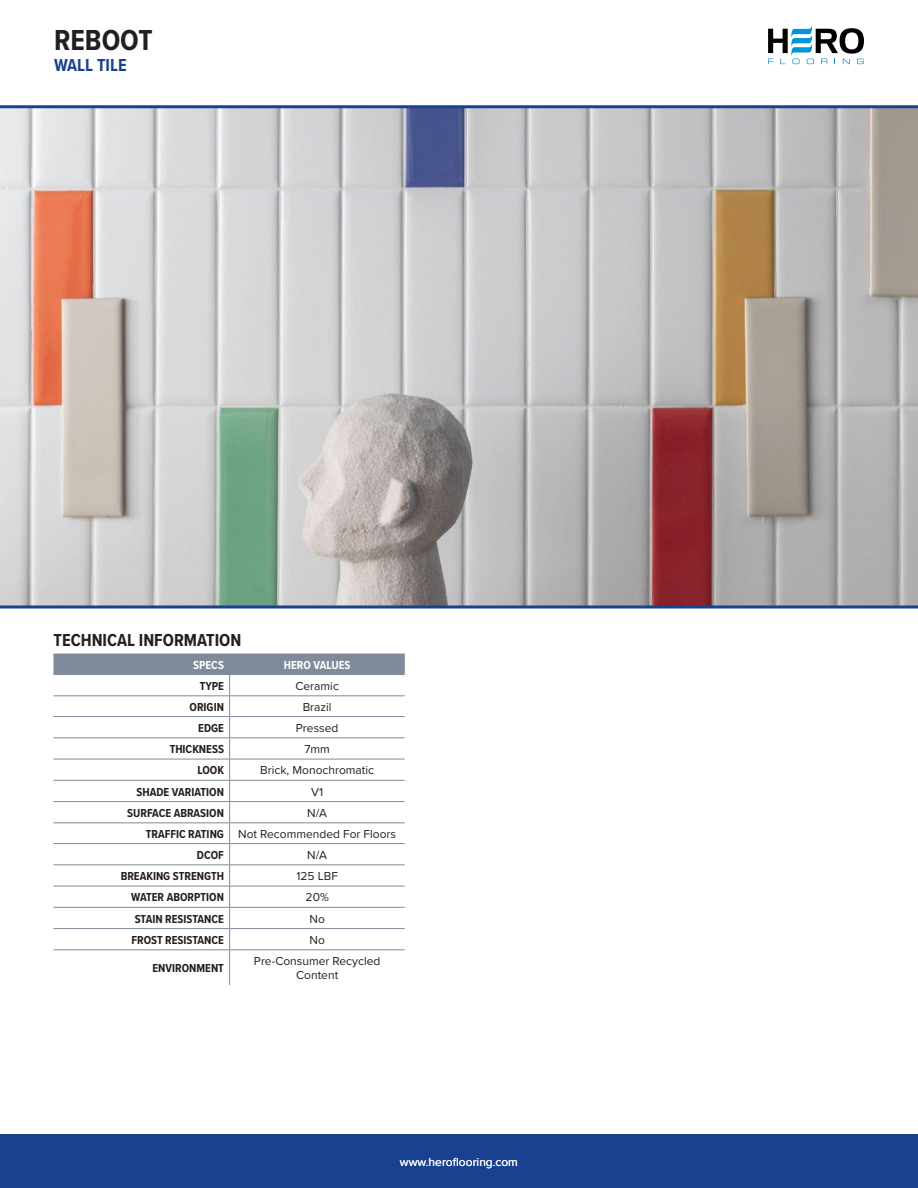
<style>
.page{position:relative;width:918px;height:1188px;background:#fff}
.page>*{position:absolute;margin:0;border:0;box-sizing:border-box;transform-origin:0 0}
.t1{font:700 30px "Proxima Nova Cond";color:#231f20}
.Paragraph_Style_1{font:700 18px "Proxima Nova Cond";color:#231f20}
.t2{font:700 18px "Proxima Nova Cond";color:#18428f}
.t3{font:700 12px "Proxima Nova Cond";color:#231f20}
.t4{font:12px/14.4px "Proxima Nova";color:#231f20;text-align:center}
.t5{font:12px "Proxima Nova";color:#fff}
.t6{font:700 12px "Proxima Nova Cond";color:#fff}
</style>
<div class="page">
<svg style="left:768px;top:26px;width:96px;height:38px"></svg>
<div style="left:0;top:1134px;width:918px;height:54px;background:#18428f"></div>
<img style="left:0;top:108px;width:918px;height:498px">
<svg style="left:54px;top:654px;width:351px;height:295px"></svg>
<hr style="left:54px;top:949px;width:176px;height:1px;background:#7f8a9a">
<hr style="left:230px;top:949px;width:175px;height:1px;background:#7f8a9a">
<hr style="left:229px;top:950px;width:1px;height:35px;background:#7f8a9a">
<hr style="left:0;top:105px;width:918px;height:3px;background:#18428f">
<hr style="left:0;top:606px;width:918px;height:3px;background:#18428f">
<h1 class="t1" style="left:54px;top:18px;width:100px">REBOOT</h1>
<h2 class="t2" style="left:54px;top:52px;width:74px">WALL TILE</h2>
<p class="Paragraph_Style_1" style="left:54px;top:627px;width:189px">TECHNICAL INFORMATION</p>
<p class="t6" style="left:193px;top:656px;width:32px">SPECS</p>
<p class="t6" style="left:284px;top:656px;width:68px">HERO VALUES</p>
<p class="t3" style="left:200px;top:677px;width:26px">TYPE</p>
<p class="t4" style="left:295px;top:678px;width:45px">Ceramic</p>
<p class="t3" style="left:190px;top:698px;width:36px">ORIGIN</p>
<p class="t4" style="left:303px;top:699px;width:30px">Brazil</p>
<p class="t3" style="left:198px;top:719px;width:27px">EDGE</p>
<p class="t4" style="left:296px;top:720px;width:44px">Pressed</p>
<p class="t3" style="left:170px;top:740px;width:56px">THICKNESS</p>
<p class="t4" style="left:304px;top:741px;width:27px">7mm</p>
<p class="t3" style="left:197px;top:762px;width:28px">LOOK</p>
<p class="t4" style="left:260px;top:763px;width:115px">Brick, Monochromatic</p>
<p class="t3" style="left:137px;top:783px;width:89px">SHADE VARIATION</p>
<p class="t4" style="left:311px;top:784px;width:13px">V1</p>
<p class="t3" style="left:127px;top:804px;width:98px">SURFACE ABRASION</p>
<p class="t4" style="left:307px;top:805px;width:21px">N/A</p>
<p class="t3" style="left:146px;top:825px;width:80px">TRAFFIC RATING</p>
<p class="t4" style="left:238px;top:826px;width:159px">Not Recommended For Floors</p>
<p class="t3" style="left:197px;top:846px;width:28px">DCOF</p>
<p class="t4" style="left:307px;top:847px;width:21px">N/A</p>
<p class="t3" style="left:121px;top:867px;width:105px">BREAKING STRENGTH</p>
<p class="t4" style="left:296px;top:868px;width:43px">125 LBF</p>
<p class="t3" style="left:131px;top:889px;width:94px">WATER ABORPTION</p>
<p class="t4" style="left:306px;top:890px;width:25px">20%</p>
<p class="t3" style="left:135px;top:910px;width:91px">STAIN RESISTANCE</p>
<p class="t4" style="left:310px;top:911px;width:17px">No</p>
<p class="t3" style="left:131px;top:931px;width:94px">FROST RESISTANCE</p>
<p class="t4" style="left:310px;top:932px;width:17px">No</p>
<p class="t3" style="left:152px;top:959px;width:73px">ENVIRONMENT</p>
<p class="t4" style="left:254px;top:953px;width:128px">Pre-Consumer Recycled<br>Content</p>
<p class="t5" style="left:400px;top:1153px;width:120px">www.heroflooring.com</p>
</div>
